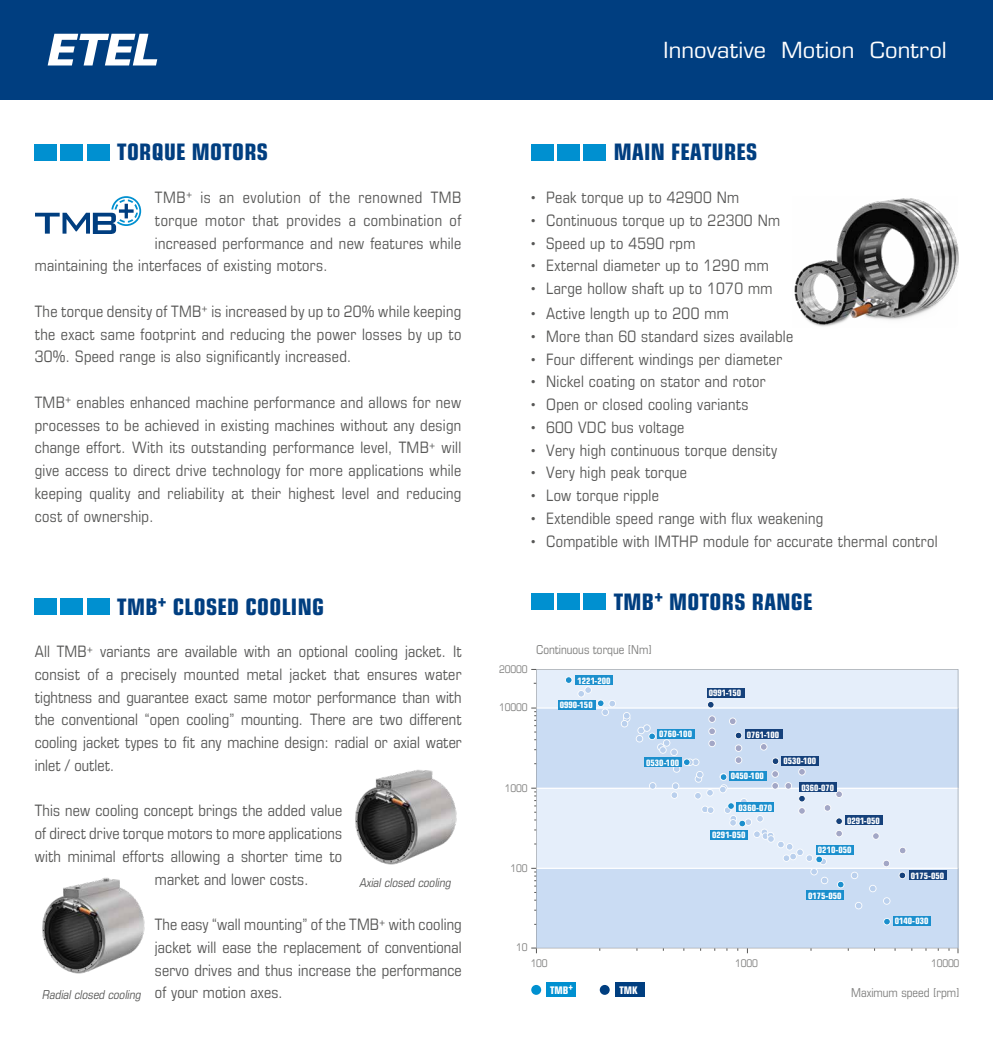
<style>
.page{position:relative;width:993px;height:1042px;background:#fff}
.page>*{position:absolute;margin:0;border:0;box-sizing:border-box;transform-origin:0 0}
.t1{font:700 condensed 22.75px "Eurostile LT Pro";letter-spacing:.015em;color:#003e80}
.t2{font:condensed 22.4px "Eurostile LT Pro";color:#fff;scale:1.2 1}
.t3{font:condensed 15.75px/22.8px "Eurostile LT Pro";letter-spacing:.02em;color:#575756;text-align:justify}
.t4{font:condensed 12.25px "Eurostile LT Pro";color:#7e7e7d}
.t5{font:italic condensed 12.25px "Eurostile LT Pro";color:#575756}
.t6{font:condensed 10.5px "Eurostile LT Pro";letter-spacing:-.02em;color:#7e7e7d}
.t7{font:700 condensed 10.5px "Eurostile LT Pro";color:#fff}
.t8{font:condensed 9.62px "Eurostile LT Pro";letter-spacing:.015em;color:#575756}
.t9{font:700 condensed 9.1px "Eurostile LT Pro";color:#fff}
.t10{font:700 condensed 8.75px "Eurostile LT Pro";color:#fff}
.t11{font:condensed 7px "Eurostile LT Pro";letter-spacing:.015em;color:#575756}
</style>
<div class="page">
<div style="left:0;top:0;width:992px;height:99px;background:#003e80"></div>
<svg style="left:48px;top:34px;width:109px;height:31px"></svg>
<svg style="left:35px;top:196px;width:106px;height:38px"></svg>
<div style="left:531px;top:985px;width:10px;height:10px;background:#0090d0;border-radius:50%"></div>
<div style="left:614px;top:982px;width:30px;height:15px;background:#003e80"></div>
<div style="left:546px;top:982px;width:29px;height:15px;background:#0090d0"></div>
<div style="left:599px;top:985px;width:10px;height:10px;background:#003e80;border-radius:50%"></div>
<svg style="left:531px;top:868px;width:5px;height:25px"></svg>
<svg style="left:531px;top:788px;width:5px;height:18px"></svg>
<svg style="left:531px;top:708px;width:5px;height:18px"></svg>
<svg style="left:536px;top:669px;width:421px;height:279px;background:#caddf1"></svg>
<img style="left:794px;top:198px;width:165px;height:129px">
<div style="left:35px;top:144px;width:22px;height:16px;background:#0090d0"></div>
<div style="left:61px;top:144px;width:22px;height:16px;background:#0090d0"></div>
<div style="left:87px;top:144px;width:22px;height:16px;background:#0090d0"></div>
<div style="left:35px;top:598px;width:22px;height:16px;background:#0090d0"></div>
<div style="left:61px;top:598px;width:22px;height:16px;background:#0090d0"></div>
<div style="left:87px;top:598px;width:22px;height:16px;background:#0090d0"></div>
<div style="left:531px;top:144px;width:22px;height:16px;background:#0090d0"></div>
<div style="left:557px;top:144px;width:22px;height:16px;background:#0090d0"></div>
<div style="left:583px;top:144px;width:22px;height:16px;background:#0090d0"></div>
<div style="left:531px;top:593px;width:22px;height:16px;background:#0090d0"></div>
<div style="left:557px;top:593px;width:22px;height:16px;background:#0090d0"></div>
<div style="left:583px;top:593px;width:22px;height:16px;background:#0090d0"></div>
<img style="left:355px;top:769px;width:102px;height:96px">
<img style="left:42px;top:878px;width:103px;height:96px">
<h1 class="t1" style="left:117px;top:138px;width:152px">TORQUE MOTORS</h1>
<p class="t3" style="left:155px;top:186px;width:308px">TMB<sup>+</sup> is an evolution of the renowned TMB</p>
<p class="t3" style="left:155px;top:209px;width:308px">torque motor that provides a combination of</p>
<p class="t3" style="left:155px;top:231px;width:308px">increased performance and new features while</p>
<p class="t3" style="left:35px;top:254px;width:294px">maintaining the interfaces of existing motors.</p>
<p class="t3" style="left:35px;top:300px;width:428px">The torque density of TMB<sup>+</sup> is increased by up to 20% while keeping the exact same footprint and reducing the power losses by up to 30%. Speed range is also significantly increased.</p>
<p class="t3" style="left:35px;top:391px;width:428px">TMB<sup>+</sup> enables enhanced machine performance and allows for new processes to be achieved in existing machines without any design change effort. With its outstanding performance level, TMB<sup>+</sup> will give access to direct drive technology for more applications while keeping quality and reliability at their highest level and reducing cost of ownership.</p>
<h1 class="t1" style="left:117px;top:592px;width:208px">TMB<sup>+</sup> CLOSED COOLING</h1>
<p class="t3" style="left:35px;top:640px;width:428px">All TMB<sup>+</sup> variants are available with an optional cooling jacket. It consist of a precisely mounted metal jacket that ensures water tightness and guarantee exact same motor performance than with the conventional “open cooling” mounting. There are two different cooling jacket types to fit any machine design: radial or axial water inlet / outlet.</p>
<p class="t3" style="left:35px;top:799px;width:309px">This new cooling concept brings the added value</p>
<p class="t3" style="left:35px;top:822px;width:309px">of direct drive torque motors to more applications</p>
<p class="t3" style="left:35px;top:845px;width:309px">with minimal efforts allowing a shorter time to</p>
<p class="t3" style="left:155px;top:867px;width:155px">market and lower costs.</p>
<p class="t3" style="left:155px;top:913px;width:308px">The easy “wall mounting” of the TMB<sup>+</sup> with cooling jacket will ease the replacement of conventional servo drives and thus increase the performance of your motion axes.</p>
<p class="t5" style="left:359px;top:875px;width:96px">Axial closed cooling</p>
<p class="t5" style="left:42px;top:987px;width:103px">Radial closed cooling</p>
<h2 class="t2" style="left:663px;top:37px;width:238px">Innovative Motion Control</h2>
<h1 class="t1" style="left:613px;top:138px;width:145px">MAIN FEATURES</h1>
<p class="t3" style="left:531px;top:186px;width:209px">• Peak torque up to 42900 Nm</p>
<p class="t3" style="left:531px;top:209px;width:250px">• Continuous torque up to 22300 Nm</p>
<p class="t3" style="left:531px;top:231px;width:166px">• Speed up to 4590 rpm</p>
<p class="t3" style="left:531px;top:254px;width:239px">• External diameter up to 1290 mm</p>
<p class="t3" style="left:531px;top:277px;width:242px">• Large hollow shaft up to 1070 mm</p>
<p class="t3" style="left:531px;top:302px;width:199px">• Active length up to 200 mm</p>
<p class="t3" style="left:531px;top:325px;width:263px">• More than 60 standard sizes available</p>
<p class="t3" style="left:531px;top:348px;width:252px">• Four different windings per diameter</p>
<p class="t3" style="left:531px;top:370px;width:236px">• Nickel coating on stator and rotor</p>
<p class="t3" style="left:531px;top:393px;width:218px">• Open or closed cooling variants</p>
<p class="t3" style="left:531px;top:416px;width:154px">• 600 VDC bus voltage</p>
<p class="t3" style="left:531px;top:439px;width:247px">• Very high continuous torque density</p>
<p class="t3" style="left:531px;top:461px;width:157px">• Very high peak torque</p>
<p class="t3" style="left:531px;top:484px;width:129px">• Low torque ripple</p>
<p class="t3" style="left:531px;top:507px;width:293px">• Extendible speed range with flux weakening</p>
<p class="t3" style="left:531px;top:529px;width:407px">• Compatible with IMTHP module for accurate thermal control</p>
<h1 class="t1" style="left:613px;top:587px;width:200px">TMB<sup>+</sup> MOTORS RANGE</h1>
<p class="t4" style="left:536px;top:642px;width:117px">Continuous torque [Nm]</p>
<p class="t8" style="left:536px;top:647px;width:95px">Continuous torque [Nm]</p>
<p class="t6" style="left:499px;top:663px;width:30px">20000</p>
<p class="t6" style="left:499px;top:701px;width:30px">10000</p>
<p class="t11" style="left:511px;top:665px;width:21px">30000</p>
<p class="t11" style="left:511px;top:704px;width:21px">10000</p>
<p class="t6" style="left:504px;top:782px;width:24px">1000</p>
<p class="t11" style="left:514px;top:784px;width:17px">1000</p>
<p class="t6" style="left:510px;top:862px;width:19px">100</p>
<p class="t11" style="left:518px;top:864px;width:13px">100</p>
<p class="t6" style="left:516px;top:941px;width:13px">10</p>
<p class="t11" style="left:522px;top:946px;width:9px">10</p>
<p class="t10" style="left:577px;top:675px;width:35px">1221-200</p>
<p class="t10" style="left:559px;top:700px;width:34px">0990-150</p>
<p class="t10" style="left:659px;top:728px;width:34px">0760-100</p>
<p class="t10" style="left:646px;top:757px;width:34px">0530-100</p>
<p class="t10" style="left:708px;top:687px;width:34px">0991-150</p>
<p class="t10" style="left:746px;top:729px;width:34px">0761-100</p>
<p class="t10" style="left:730px;top:771px;width:34px">0450-100</p>
<p class="t10" style="left:738px;top:802px;width:35px">0360-070</p>
<p class="t10" style="left:712px;top:829px;width:35px">0291-050</p>
<p class="t10" style="left:783px;top:756px;width:34px">0530-100</p>
<p class="t10" style="left:801px;top:782px;width:34px">0360-070</p>
<p class="t10" style="left:846px;top:815px;width:34px">0291-050</p>
<p class="t10" style="left:817px;top:844px;width:35px">0210-050</p>
<p class="t10" style="left:807px;top:890px;width:35px">0175-050</p>
<p class="t10" style="left:910px;top:870px;width:35px">0175-050</p>
<p class="t10" style="left:894px;top:916px;width:35px">0140-030</p>
<p class="t11" style="left:534px;top:957px;width:13px">100</p>
<p class="t11" style="left:739px;top:957px;width:17px">1000</p>
<p class="t11" style="left:938px;top:957px;width:21px">10000</p>
<p class="t6" style="left:530px;top:957px;width:19px">100</p>
<p class="t6" style="left:735px;top:957px;width:24px">1000</p>
<p class="t6" style="left:930px;top:957px;width:30px">10000</p>
<p class="t9" style="left:568px;top:981px;width:6px">+</p>
<p class="t7" style="left:550px;top:983px;width:20px">TMB</p>
<p class="t7" style="left:619px;top:983px;width:20px">TMK</p>
<p class="t4" style="left:850px;top:986px;width:110px">Maximum speed [rpm]</p>
</div>
